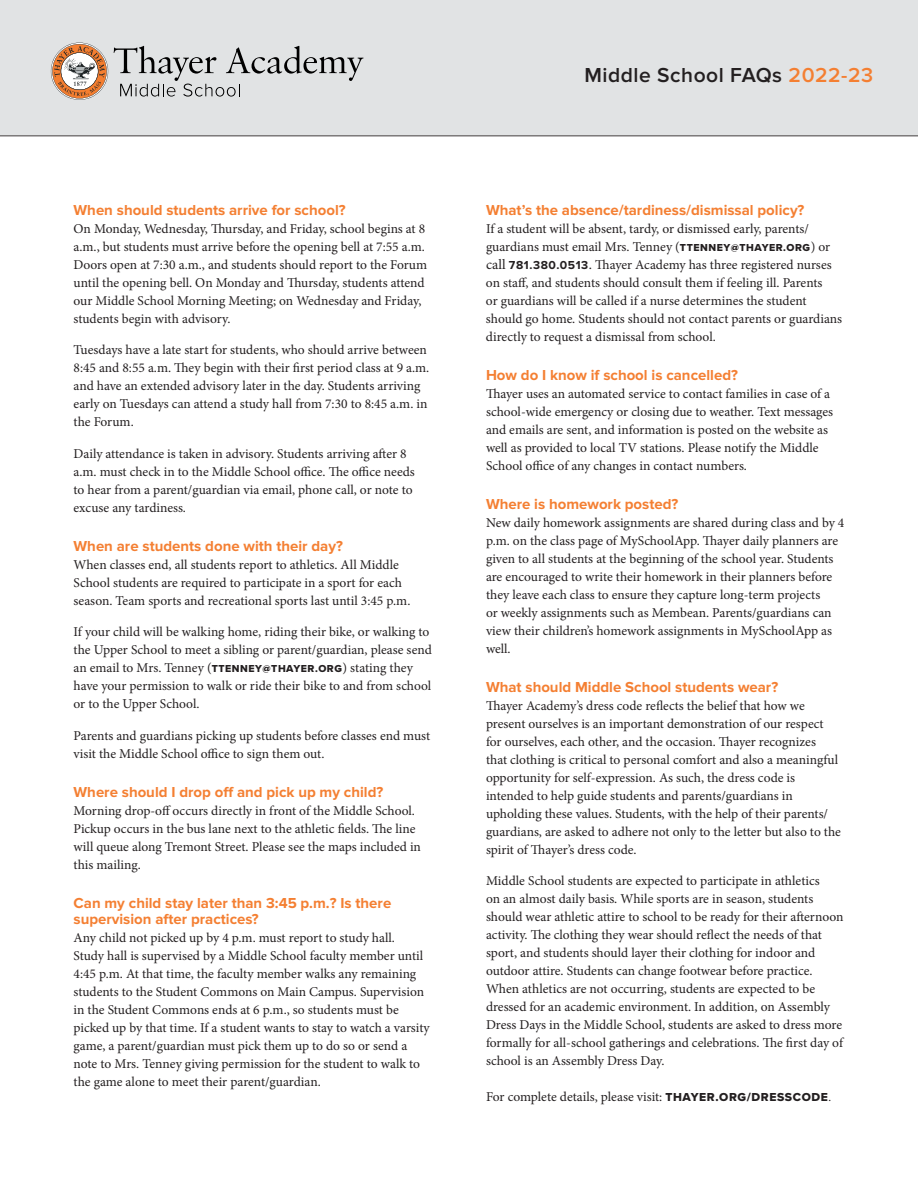
<style>
.page{position:relative;width:918px;height:1188px;background:#fff}
.page>*{position:absolute;margin:0;border:0;box-sizing:border-box;transform-origin:0 0}
.t1{font:600 21px "Proxima Nova";letter-spacing:.025em;color:#231f20}
.t2{font:700 15px/16.5px "Proxima Nova";color:#f47f32}
.t3{font:13.5px/18px "Minion Pro";color:#231f20}
.s1{font-family:"Proxima Nova Extrabld";font-size:10.5px}
.s2{color:#f47f32}
.s3{font-size:14.25px}
.s4{font-family:"Proxima Nova";font-weight:700;font-size:12px}
.s5{font-family:"Proxima Nova Extrabld";font-size:12px}
.s6{font-size:12px}
</style>
<div class="page">
<div style="left:0;top:0;width:918px;height:137px;background:#e1e3e4"></div>
<svg style="left:114px;top:46px;width:249px;height:51px"></svg>
<svg style="left:51px;top:43px;width:57px;height:57px"></svg>
<p class="t2" style="left:74px;top:202px;width:274px">When should students arrive for school?</p>
<p class="t3" style="left:74px;top:219px;width:355px">On Monday, Wednesday, Thursday, and Friday, school begins at 8 a.m., but students must arrive before the opening bell at 7:55 a.m.<br>Doors open at 7:30 a.m., and students should report to the Forum until the opening bell. On Monday and Thursday, students attend our Middle School Morning Meeting; on Wednesday and Friday, students begin with advisory.</p>
<p class="t3" style="left:74px;top:341px;width:357px">Tuesdays have a late start for students, who should arrive between 8:45 and 8:55 a.m. They begin with their first period class at 9 a.m. and have an extended advisory later in the day. Students arriving early on Tuesdays can attend a study hall from 7:30 to 8:45 a.m. in the Forum.</p>
<p class="t3" style="left:74px;top:444px;width:343px">Daily attendance is taken in advisory. Students arriving after 8 a.m. must check in to the Middle School office. The office needs to hear from a parent/guardian via email, phone call, or note to excuse any tardiness.</p>
<p class="t2" style="left:74px;top:538px;width:271px">When are students done with their day?</p>
<p class="t3" style="left:74px;top:555px;width:338px">When classes end, all students report to athletics. All Middle<br>School students are required to participate in a sport for each season. Team sports and recreational sports last until 3:45 p.m.</p>
<p class="t3" style="left:74px;top:623px;width:360px">If your child will be walking home, riding their bike, or walking to the Upper School to meet a sibling or parent/guardian, please send an email to Mrs. Tenney (<span class="s1">TTENNEY@THAYER.ORG</span>) stating they have your permission to walk or ride their bike to and from school or to the Upper School.</p>
<p class="t3" style="left:74px;top:726px;width:358px">Parents and guardians picking up students before classes end must visit the Middle School office to sign them out.</p>
<p class="t2" style="left:74px;top:784px;width:311px">Where should I drop off and pick up my child?</p>
<p class="t3" style="left:74px;top:801px;width:349px">Morning drop-off occurs directly in front of the Middle School.<br>Pickup occurs in the bus lane next to the athletic fields. The line will queue along Tremont Street. Please see the maps included in this mailing.</p>
<p class="t2" style="left:74px;top:895px;width:319px">Can my child stay later than 3:45 p.m.? Is there supervision after practices?</p>
<p class="t3" style="left:74px;top:929px;width:358px">Any child not picked up by 4 p.m. must report to study hall.<br>Study hall is supervised by a Middle School faculty member until 4:45 p.m. At that time, the faculty member walks any remaining students to the Student Commons on Main Campus. Supervision in the Student Commons ends at 6 p.m., so students must be picked up by that time. If a student wants to stay to watch a varsity game, a parent/guardian must pick them up to do so or send a note to Mrs. Tenney giving permission for the student to walk to the game alone to meet their parent/guardian.</p>
<h1 class="t1" style="left:584px;top:63px;width:290px">Middle School FAQs <span class="s2">2022-23</span></h1>
<p class="t2" style="left:486px;top:202px;width:320px">What’s the absence/tardiness/dismissal policy?</p>
<p class="t3" style="left:486px;top:219px;width:358px">If a student will be absent, tardy, or dismissed early, parents/ guardians must email Mrs. Tenney (<span class="s1">TTENNEY@THAYER.ORG</span>) or <span class="s3">call</span> <span class="s4">781.380.0513</span><span class="s3">.</span> Thayer Academy has three registered nurses on staff, and students should consult them if feeling ill. Parents<br>or guardians will be called if a nurse determines the student should go home. Students should not contact parents or guardians directly to request a dismissal from school.</p>
<p class="t2" style="left:486px;top:367px;width:253px">How do I know if school is cancelled?</p>
<p class="t3" style="left:486px;top:384px;width:349px">Thayer uses an automated service to contact families in case of a school-wide emergency or closing due to weather. Text messages and emails are sent, and information is posted on the website as well as provided to local TV stations. Please notify the Middle School office of any changes in contact numbers.</p>
<p class="t2" style="left:486px;top:496px;width:194px">Where is homework posted?</p>
<p class="t3" style="left:486px;top:513px;width:360px">New daily homework assignments are shared during class and by 4 p.m. on the class page of MySchoolApp. Thayer daily planners are given to all students at the beginning of the school year. Students are encouraged to write their homework in their planners before they leave each class to ensure they capture long-term projects<br>or weekly assignments such as Membean. Parents/guardians can view their children’s homework assignments in MySchoolApp as well.</p>
<p class="t2" style="left:486px;top:679px;width:294px">What should Middle School students wear?</p>
<p class="t3" style="left:486px;top:696px;width:357px">Thayer Academy’s dress code reflects the belief that how we present ourselves is an important demonstration of our respect for ourselves, each other, and the occasion. Thayer recognizes<br>that clothing is critical to personal comfort and also a meaningful opportunity for self-expression. As such, the dress code is intended to help guide students and parents/guardians in upholding these values. Students, with the help of their parents/ guardians, are asked to adhere not only to the letter but also to the spirit of Thayer’s dress code.</p>
<p class="t3" style="left:486px;top:872px;width:359px">Middle School students are expected to participate in athletics<br>on an almost daily basis. While sports are in season, students should wear athletic attire to school to be ready for their afternoon activity. The clothing they wear should reflect the needs of that sport, and students should layer their clothing for indoor and outdoor attire. Students can change footwear before practice.<br>When athletics are not occurring, students are expected to be dressed for an academic environment. In addition, on Assembly Dress Days in the Middle School, students are asked to dress more formally for all-school gatherings and celebrations. The first day of school is an Assembly Dress Day.</p>
<p class="t3" style="left:486px;top:1088px;width:347px">For complete details, please visit: <span class="s5">THAYER.ORG/DRESSCODE</span><span class="s6">.</span></p>
</div>
